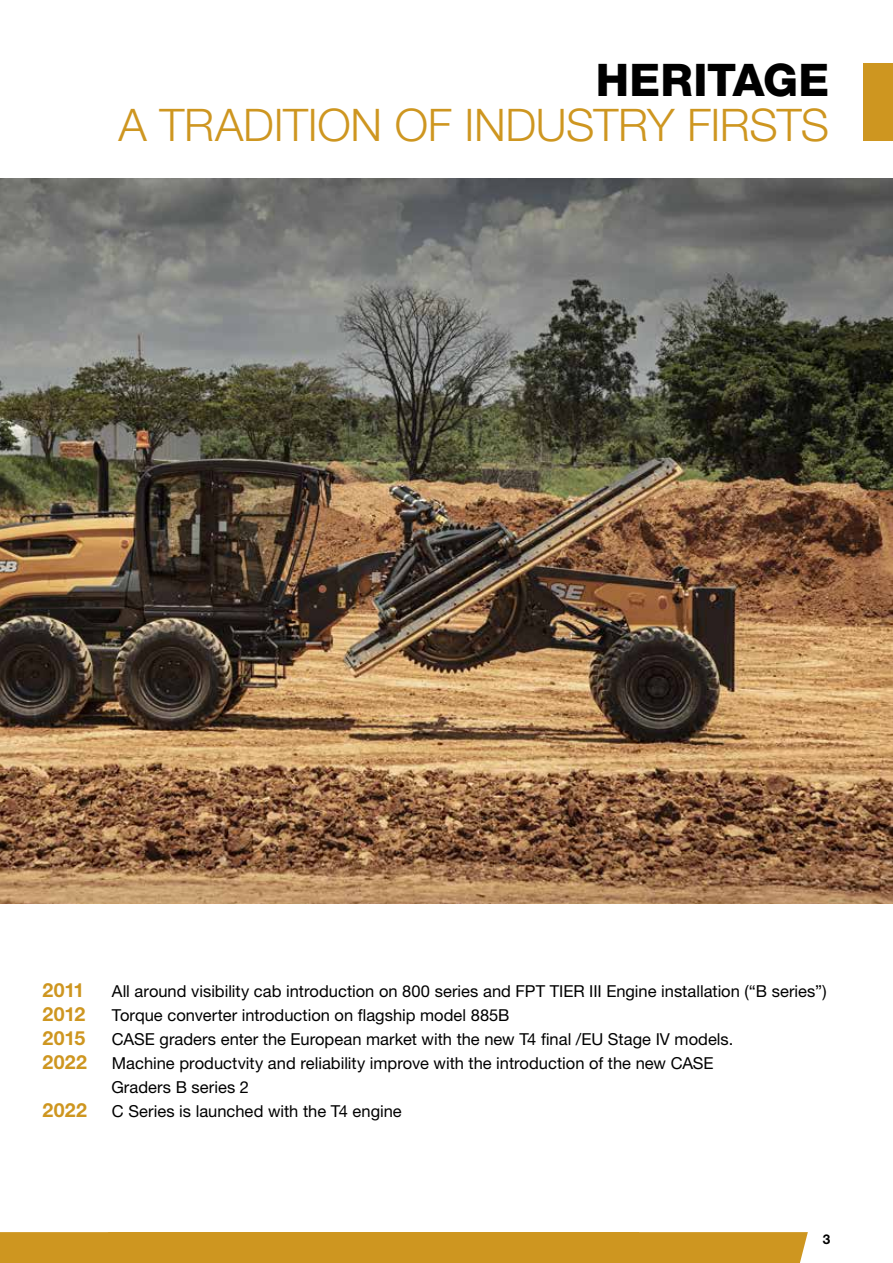
<style>
.page{position:relative;width:893px;height:1263px;background:#fff}
.page>*{position:absolute;margin:0;border:0;box-sizing:border-box;transform-origin:0 0}
.t1{font:300 45px "Helvetica Neue LT Pro";letter-spacing:-.01em;color:#ce9620}
.t2{font:800 45px "Helvetica Neue LT Pro";letter-spacing:.005em;color:#000}
.t3{font:700 19.5px "Helvetica Neue LT Pro";letter-spacing:.01em;color:#ce9620}
.t4{font:16.5px/24px "Helvetica Neue LT Pro";color:#000}
.t5{font:700 13.5px "Helvetica Neue LT Std";color:#000}
</style>
<div class="page">
<div style="left:0;top:1232px;width:808px;height:31px;background:#ce9620"></div>
<img style="left:0;top:179px;width:893px;height:725px">
<div style="left:863px;top:64px;width:30px;height:77px;background:#ce9620"></div>
<h1 class="t2" style="left:596px;top:53px;width:235px">HERITAGE</h1>
<h1 class="t1" style="left:119px;top:97px;width:712px">A TRADITION OF INDUSTRY FIRSTS</h1>
<p class="t3" style="left:43px;top:978px;width:43px">2011</p>
<p class="t4" style="left:112px;top:979px;width:716px">All around visibility cab introduction on 800 series and FPT TIER III Engine installation (“B series”)</p>
<p class="t3" style="left:43px;top:1002px;width:44px">2012</p>
<p class="t4" style="left:112px;top:1003px;width:399px">Torque converter introduction on flagship model 885B</p>
<p class="t3" style="left:43px;top:1026px;width:44px">2015</p>
<p class="t4" style="left:112px;top:1027px;width:623px">CASE graders enter the European market with the new T4 final /EU Stage IV models.</p>
<p class="t3" style="left:43px;top:1050px;width:46px">2022</p>
<p class="t4" style="left:111px;top:1051px;width:604px">Machine productvity and reliability improve with the introduction of the new CASE<br>Graders B series 2</p>
<p class="t3" style="left:43px;top:1098px;width:46px">2022</p>
<p class="t4" style="left:112px;top:1099px;width:291px">C Series is launched with the T4 engine</p>
<p class="t5" style="left:823px;top:1230px;width:9px">3</p>
</div>
